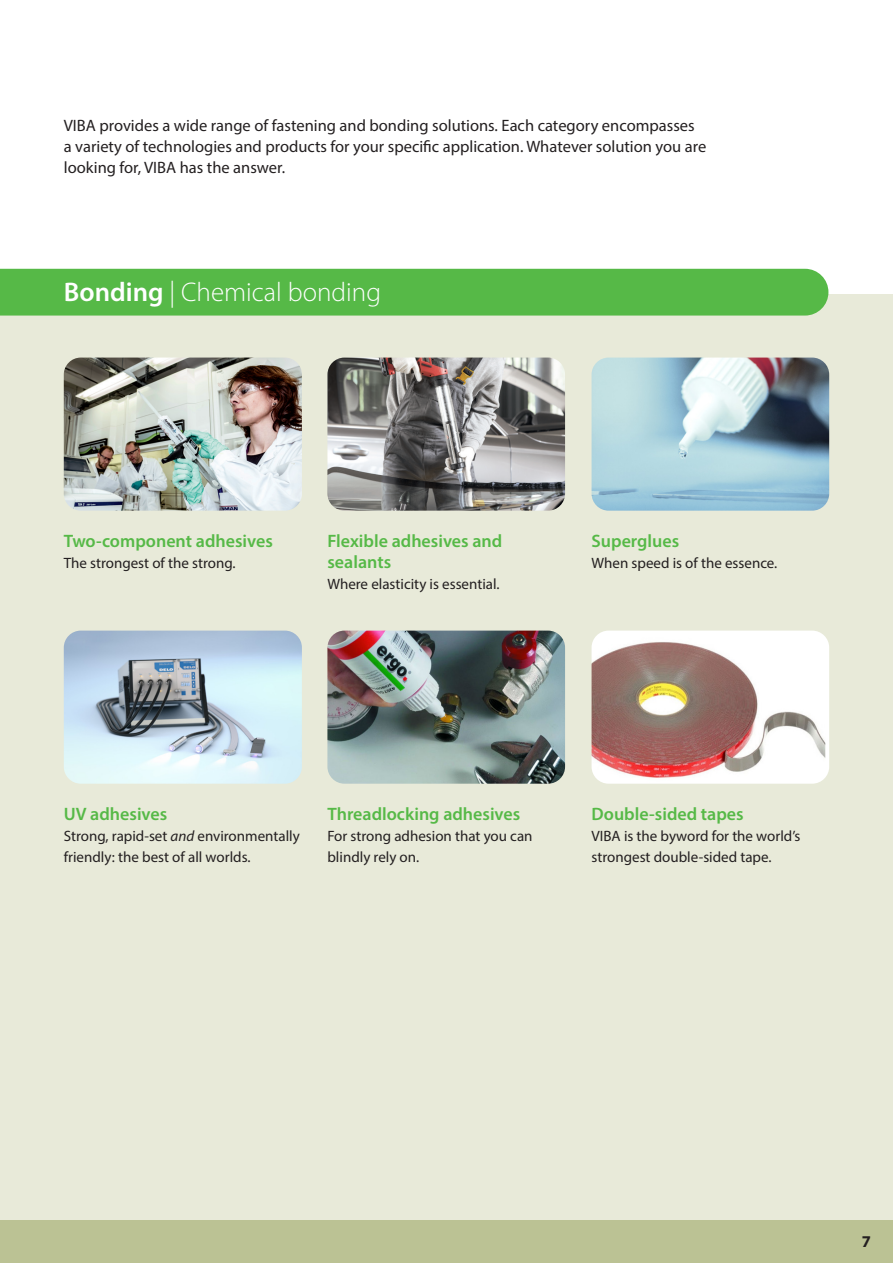
<style>
.page{position:relative;width:893px;height:1263px;background:#fff}
.page>*{position:absolute;margin:0;border:0;box-sizing:border-box;transform-origin:0 0}
.t1{font:300 27px "Myriad Pro";color:#fff}
.body{font:600 18px/21px "Myriad Pro";color:#56b947}
.body-2{font:16.5px/21px "Myriad Pro";color:#231f20}
.t2{font:700 16.5px "Myriad Pro";color:#231f20}
.body-3{font:15px/21px "Myriad Pro";color:#231f20}
.s1{font-weight:600}
.s2{font-style:italic}
</style>
<div class="page">
<div style="left:0;top:295px;width:892px;height:933px;background:#e8ead9"></div>
<div style="left:0;top:269px;width:828px;height:47px;background:#56b947"></div>
<img style="left:592px;top:358px;width:237px;height:153px">
<img style="left:592px;top:631px;width:237px;height:153px">
<img style="left:64px;top:631px;width:238px;height:153px">
<img style="left:327px;top:358px;width:238px;height:153px">
<img style="left:64px;top:358px;width:238px;height:153px">
<img style="left:327px;top:631px;width:238px;height:153px">
<div style="left:0;top:1220px;width:893px;height:43px;background:#bbc294"></div>
<p class="body-2" style="left:64px;top:115px;width:632px">VIBA provides a wide range of fastening and bonding solutions. Each category encompasses</p>
<p class="body-2" style="left:64px;top:136px;width:644px">a variety of technologies and products for your specific application. Whatever solution you are looking for, VIBA has the answer.</p>
<p class="t1" style="left:64px;top:276px;width:319px"><span class="s1">Bonding</span> | Chemical bonding</p>
<p class="body" style="left:64px;top:530px;width:211px">Two-component adhesives</p>
<p class="body-3" style="left:64px;top:552px;width:173px">The strongest of the strong.</p>
<p class="body" style="left:327px;top:530px;width:176px">Flexible adhesives and sealants</p>
<p class="body-3" style="left:327px;top:573px;width:174px">Where elasticity is essential.</p>
<p class="body" style="left:592px;top:530px;width:89px">Superglues</p>
<p class="body-3" style="left:592px;top:552px;width:187px">When speed is of the essence.</p>
<p class="body" style="left:64px;top:803px;width:105px">UV adhesives</p>
<p class="body-3" style="left:64px;top:825px;width:238px">Strong, rapid-set <span class="s2">and</span> environmentally friendly: the best of all worlds.</p>
<p class="body" style="left:327px;top:803px;width:194px">Threadlocking adhesives</p>
<p class="body-3" style="left:327px;top:825px;width:207px">For strong adhesion that you can blindly rely on.</p>
<p class="body" style="left:592px;top:803px;width:154px">Double-sided tapes</p>
<p class="body-3" style="left:592px;top:825px;width:210px">VIBA is the byword for the world’s strongest double-sided tape.</p>
<p class="t2" style="left:862px;top:1231px;width:11px">7</p>
</div>
